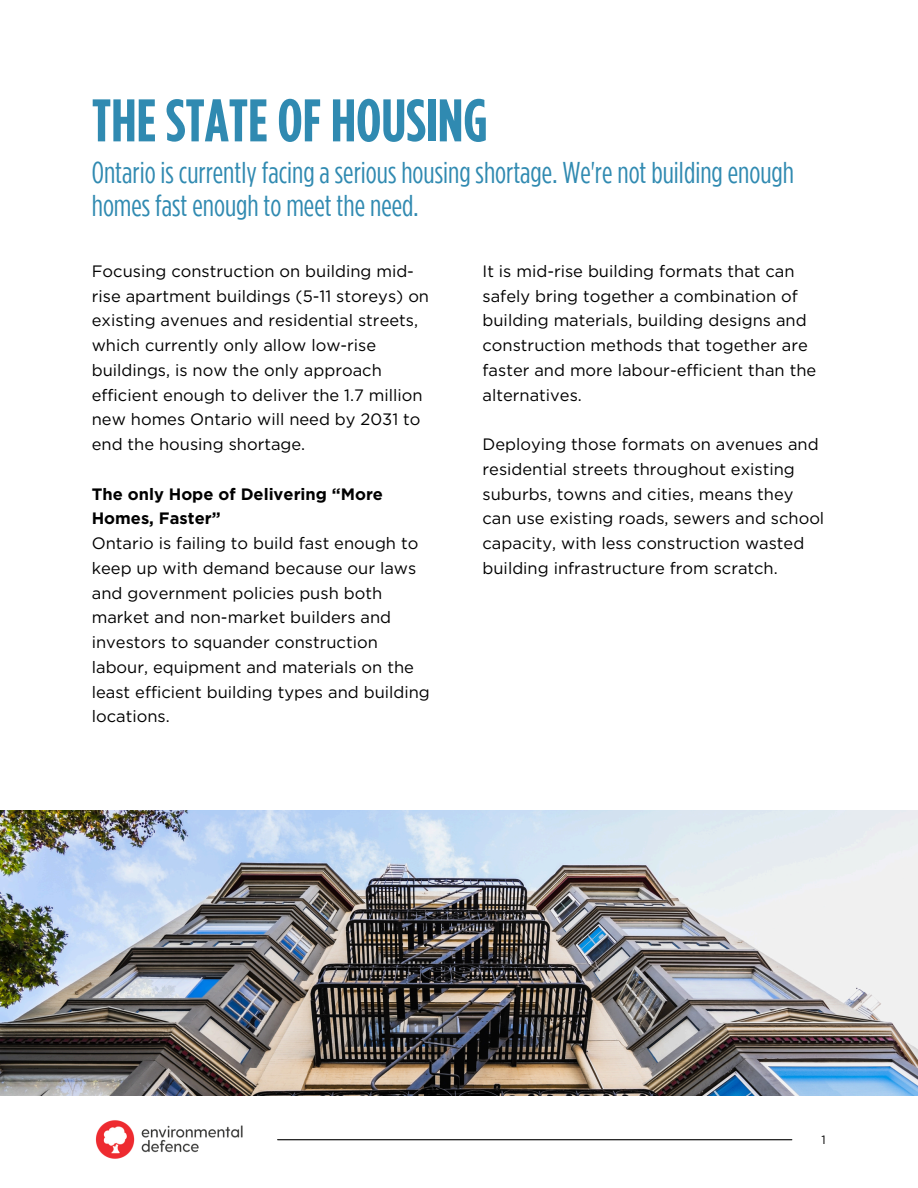
<style>
.page{position:relative;width:918px;height:1188px;background:#fff}
.page>*{position:absolute;margin:0;border:0;box-sizing:border-box;transform-origin:0 0}
.t1{font:700 60px "Gotham Condensed";color:#308ab1}
.t2{font:30px/32.7px "Gotham Condensed";color:#308ab1}
.t3{font:16.5px/24.8px "Gotham";color:#000}
.t4{font:700 16.5px/24.8px "Gotham";color:#000}
.t5{font:12px "Gotham";color:#000}
</style>
<div class="page">
<img style="left:0;top:811px;width:918px;height:284px">
<hr style="left:278px;top:1139px;width:514px;height:1px;background:#000">
<img style="left:95px;top:1120px;width:148px;height:39px">
<p class="t1" style="left:92px;top:84px;width:397px">THE STATE OF HOUSING</p>
<p class="t2" style="left:92px;top:156px;width:704px">Ontario is currently facing a serious housing shortage. We're not building enough homes fast enough to meet the need.</p>
<h1 class="t3" style="left:92px;top:259px;width:339px">Focusing construction on building mid&shy;rise apartment buildings (5-11 storeys) on existing avenues and residential streets, which currently only allow low-rise buildings, is now the only approach efficient enough to deliver the 1.7 million new homes Ontario will need by 2031 to end the housing shortage.</h1>
<h2 class="t4" style="left:92px;top:481px;width:293px">The only Hope of Delivering “More<br>Homes, Faster”</h2>
<p class="t3" style="left:92px;top:531px;width:340px">Ontario is failing to build fast enough to keep up with demand because our laws and government policies push both market and non-market builders and investors to squander construction labour, equipment and materials on the least efficient building types and building locations.</p>
<p class="t3" style="left:483px;top:259px;width:335px">It is mid-rise building formats that can safely bring together a combination of building materials, building designs and construction methods that together are faster and more labour-efficient than the alternatives.</p>
<p class="t3" style="left:483px;top:432px;width:343px">Deploying those formats on avenues and residential streets throughout existing suburbs, towns and cities, means they can use existing roads, sewers and school capacity, with less construction wasted building infrastructure from scratch.</p>
<p class="t5" style="left:821px;top:1132px;width:6px">1</p>
</div>
